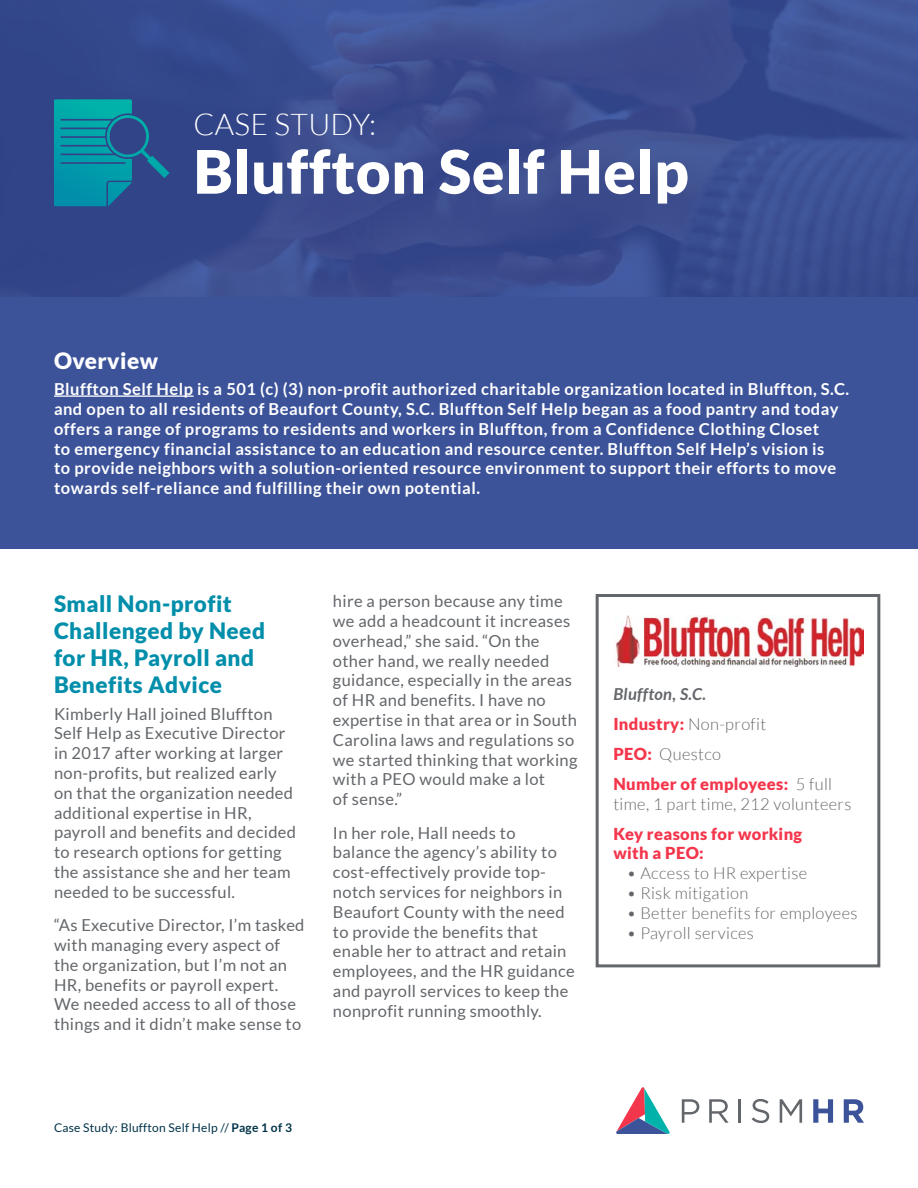
<style>
.page{position:relative;width:918px;height:1188px;background:#fff}
.page>*{position:absolute;margin:0;border:0;box-sizing:border-box;transform-origin:0 0}
.t1{font:900 60px "Lato";letter-spacing:.01em;color:#fff}
.t2{font:300 30px "Lato";letter-spacing:.01em;color:#fff}
.t3{font:900 22.5px/27px "Lato";letter-spacing:.02em;color:#008eaa}
.t4{font:900 22.5px "Lato";letter-spacing:.02em;color:#fff}
.t5{font:16.5px/19.8px "Lato";letter-spacing:.02em;color:#63666a}
.t6{font:700 16.5px/19.8px "Lato";letter-spacing:.03em;color:#fff}
.t7{font:300 16.5px "Lato";letter-spacing:.02em;color:#63666a}
.t8{font:900 16.5px/30px "Lato";letter-spacing:.02em;color:#f4364c}
.t9{font:12px "Lato";letter-spacing:.02em;color:#003349}
.s1{font-weight:700;font-style:italic;color:#63666a}
.s2{font-weight:300;color:#63666a}
.s3{font-weight:700}
</style>
<div class="page">
<svg style="left:616px;top:1087px;width:54px;height:47px"></svg>
<svg style="left:682px;top:1099px;width:17px;height:24px"></svg>
<svg style="left:709px;top:1099px;width:20px;height:24px"></svg>
<hr style="left:739px;top:1099px;width:2px;height:24px;background:#63666a">
<svg style="left:752px;top:1099px;width:17px;height:24px"></svg>
<svg style="left:780px;top:1099px;width:22px;height:24px"></svg>
<svg style="left:813px;top:1099px;width:20px;height:24px"></svg>
<svg style="left:844px;top:1099px;width:20px;height:24px"></svg>
<img style="left:0;top:0;width:918px;height:298px">
<div style="left:0;top:298px;width:918px;height:251px;background:#3c539a"></div>
<hr style="left:54px;top:395px;width:140px;height:2px;background:#fff">
<div style="left:596px;top:594px;width:284px;height:373px;border:3px solid #63666a"></div>
<img style="left:615px;top:616px;width:249px;height:51px">
<svg style="left:54px;top:99px;width:115px;height:107px;background:#15789b"></svg>
<h2 class="t2" style="left:194px;top:108px;width:184px">CASE STUDY:</h2>
<h1 class="t1" style="left:194px;top:137px;width:497px">Bluffton Self Help</h1>
<h3 class="t4" style="left:54px;top:347px;width:106px">Overview</h3>
<p class="t6" style="left:54px;top:379px;width:797px">Bluffton Self Help is a 501 (c) (3) non-profit authorized charitable organization located in Bluffton, S.C. and open to all residents of Beaufort County, S.C. Bluffton Self Help began as a food pantry and today offers a range of programs to residents and workers in Bluffton, from a Confidence Clothing Closet<br>to emergency financial assistance to an education and resource center. Bluffton Self Help’s vision is<br>to provide neighbors with a solution-oriented resource environment to support their efforts to move towards self-reliance and fulfilling their own potential.</p>
<h3 class="t3" style="left:54px;top:590px;width:213px">Small Non-profit<br>Challenged by Need for HR, Payroll and<br>Benefits Advice</h3>
<p class="t5" style="left:54px;top:704px;width:244px">Kimberly Hall joined Bluffton<br>Self Help as Executive Director in 2017 after working at larger non-profits, but realized early on that the organization needed additional expertise in HR, payroll and benefits and decided to research options for getting the assistance she and her team needed to be successful.</p>
<p class="t5" style="left:54px;top:915px;width:252px">“As Executive Director, I’m tasked with managing every aspect of the organization, but I’m not an<br>HR, benefits or payroll expert.<br>We needed access to all of those things and it didn’t make sense to</p>
<p class="t5" style="left:333px;top:591px;width:246px">hire a person because any time we add a headcount it increases overhead,” she said. “On the other hand, we really needed guidance, especially in the areas of HR and benefits. I have no expertise in that area or in South<br>Carolina laws and regulations so we started thinking that working with a PEO would make a lot<br>of sense.”</p>
<p class="t5" style="left:333px;top:823px;width:243px">In her role, Hall needs to balance the agency’s ability to cost-effectively provide top&shy;notch services for neighbors in<br>Beaufort County with the need to provide the benefits that enable her to attract and retain employees, and the HR guidance and payroll services to keep the nonprofit running smoothly.</p>
<p class="t8" style="left:613px;top:678px;width:220px"><span class="s1">Bluffton, S.C.<br></span>Industry: <span class="s2">Non-profit<br></span>PEO: <span class="s2">Questco<br></span>Number of employees: <span class="s2">5 full</span></p>
<p class="t7" style="left:613px;top:795px;width:240px">time, 1 part time, 212 volunteers</p>
<p class="t8" style="left:613px;top:823px;width:190px;line-height:19.8px">Key reasons for working with a PEO:</p>
<p class="t7" style="left:627px;top:865px;width:182px">• Access to HR expertise</p>
<p class="t7" style="left:627px;top:884px;width:123px">• Risk mitigation</p>
<p class="t7" style="left:627px;top:904px;width:232px">• Better benefits for employees</p>
<p class="t7" style="left:627px;top:924px;width:129px">• Payroll services</p>
<p class="t9" style="left:54px;top:1121px;width:239px">Case Study: Bluffton Self Help // <span class="s3">Page 1 of 3</span></p>
</div>
